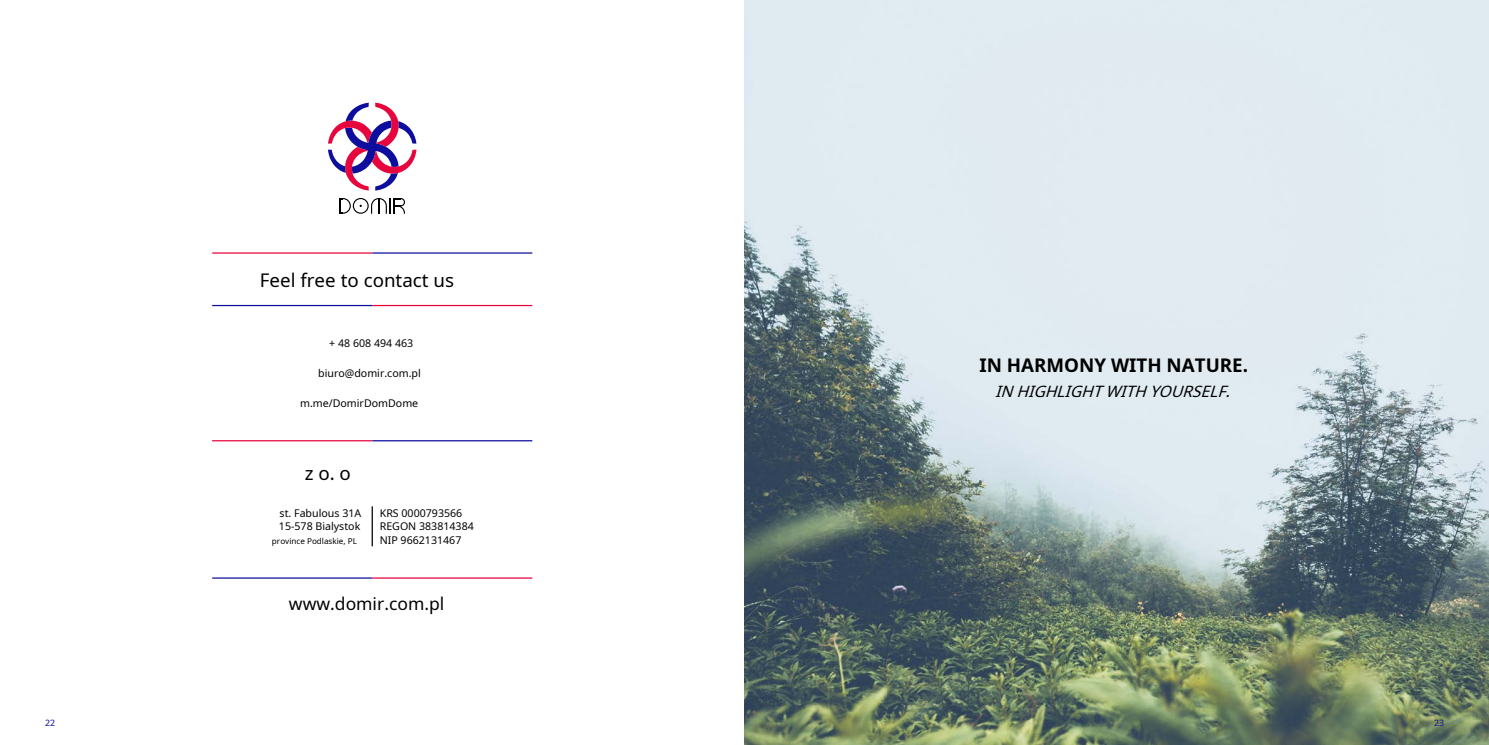
<style>
.page{position:relative;width:1489px;height:745px;background:#fff}
.page>*{position:absolute;margin:0;border:0;box-sizing:border-box;transform-origin:0 0}
.t1{font:18.75px "Noto Sans";color:#000}
.t2{font:700 18.75px "Noto Sans";color:#000}
.t3{font:17.5px "Noto Sans";color:#000}
.t4{font:italic 15.62px "Noto Sans";color:#000}
.t5{font:10.62px/13.5px "Noto Sans";color:#000}
.t6{font:8.75px "Noto Sans";color:#0d0d9e}
.t7{font:8.12px "Noto Sans";color:#000}
</style>
<div class="page">
<img style="left:744px;top:0;width:744px;height:744px">
<hr style="left:371px;top:506px;width:2px;height:40px;background:#000">
<hr style="left:372px;top:440px;width:160px;height:1px;background:#0d0d9e">
<hr style="left:212px;top:440px;width:160px;height:1px;background:#e6053d">
<hr style="left:212px;top:305px;width:160px;height:1px;background:#0d0d9e">
<hr style="left:372px;top:305px;width:160px;height:1px;background:#e6053d">
<hr style="left:372px;top:252px;width:160px;height:1px;background:#0d0d9e">
<hr style="left:212px;top:252px;width:160px;height:1px;background:#e6053d">
<hr style="left:212px;top:577px;width:160px;height:1px;background:#0d0d9e">
<hr style="left:372px;top:577px;width:160px;height:1px;background:#e6053d">
<svg style="left:339px;top:198px;width:66px;height:16px"></svg>
<svg style="left:328px;top:103px;width:88px;height:87px"></svg>
<h1 class="t1" style="left:260px;top:266px;width:196px">Feel free to contact us</h1>
<p class="t5" style="left:329px;top:335px;width:85px">+ 48 608 494 463</p>
<p class="t5" style="left:318px;top:365px;width:104px">biuro@domir.com.pl</p>
<p class="t5" style="left:300px;top:395px;width:120px">m.me/DomirDomDome</p>
<h1 class="t1" style="left:305px;top:460px;width:48px">z o. o</h1>
<p class="t5" style="left:279px;top:505px;width:84px">st. Fabulous 31A<br>15-578 Bialystok</p>
<p class="t7" style="left:272px;top:534px;width:86px">province Podlaskie, PL</p>
<p class="t5" style="left:380px;top:505px;width:96px">KRS 0000793566<br>REGON 383814384<br>NIP 9662131467</p>
<h2 class="t3" style="left:289px;top:590px;width:157px">www.domir.com.pl</h2>
<h1 class="t2" style="left:979px;top:351px;width:270px">IN HARMONY WITH NATURE.</h1>
<h3 class="t4" style="left:995px;top:380px;width:242px">IN HIGHLIGHTWITHYOURSELF.</h3>
<p class="t6" style="left:45px;top:716px;width:12px">22</p>
<p class="t6" style="left:1433px;top:716px;width:12px">23</p>
</div>
